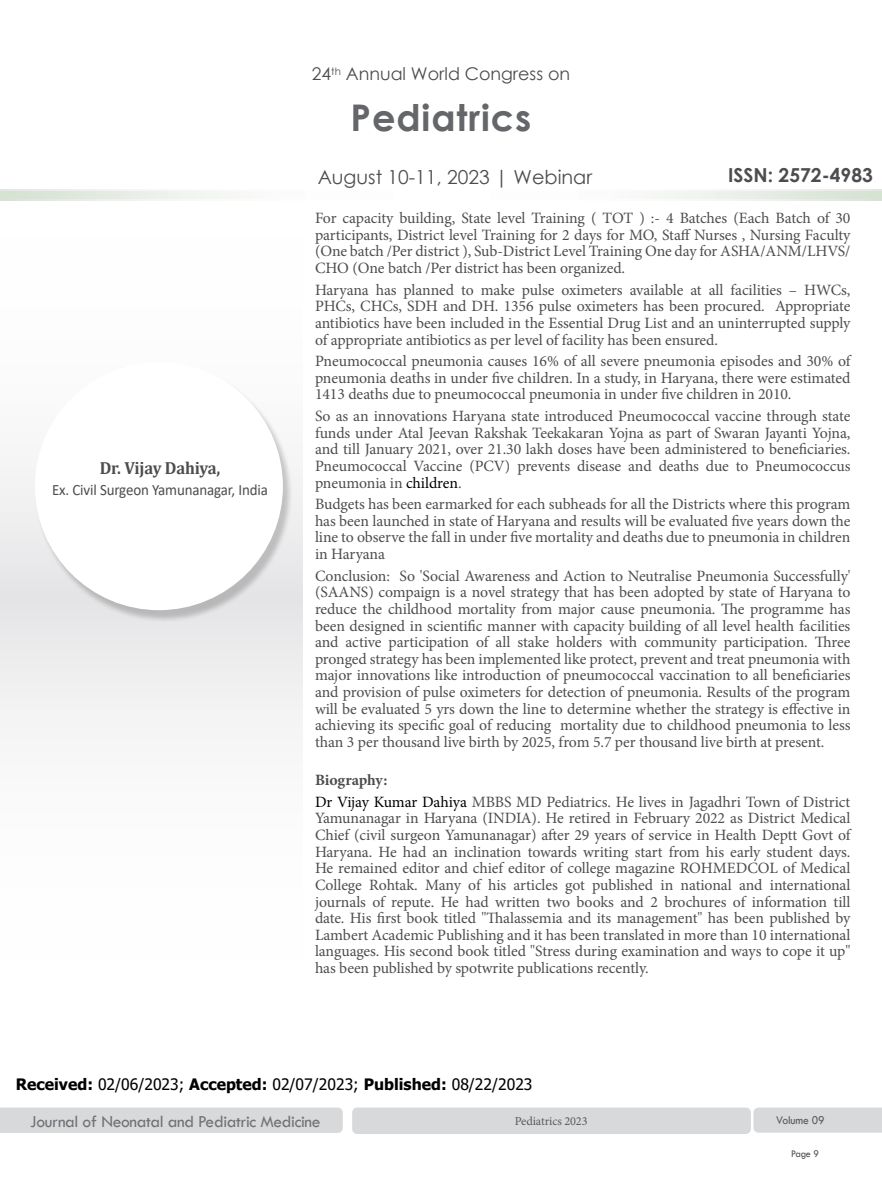
<style>
.page{position:relative;width:882px;height:1197px;background:#fff}
.page>*{position:absolute;margin:0;border:0;box-sizing:border-box;transform-origin:0 0}
.t1{font:700 36.75px "Century Gothic";letter-spacing:.025em;color:#656669}
.t2{font:19.25px "Century Gothic";color:#4d4d4f}
.t3{font:700 19.25px "Century Gothic";color:#4d4d4f}
.t4{font:17.5px "Tw Cen";letter-spacing:-.02em;color:#717275}
.t5{font:17.5px "Century Gothic";color:#4d4d4f}
.t6{font:700 17.5px "Cambria";letter-spacing:-.01em;color:#4d4d4f;scale:.95 1}
.t7{font:15.75px/16.6px "Minion Pro";letter-spacing:-.005em;color:#4d4d4f;text-align:justify}
.t8{font:15.75px "Tahoma";color:#000}
.t9{font:15.75px "Calibri";letter-spacing:-.01em;color:#4d4d4f;scale:.95 1}
.t10{font:12.25px "Minion Pro";letter-spacing:-.01em;color:#58595b}
.t11{font:12.25px "Tw Cen";letter-spacing:-.01em;color:#58595b;scale:.95 1}
.t12{font:10.5px "Tw Cen";color:#4d4d4f;scale:.95 1}
.s1{color:#000}
.s2{font-weight:700}
</style>
<div class="page">
<svg style="left:0;top:189px;width:882px;height:3px"></svg>
<div style="left:0;top:597px;width:302px;height:393px;background:linear-gradient(to bottom,#eaeaeb,#fff)"></div>
<div style="left:0;top:205px;width:302px;height:392px;background:linear-gradient(to bottom,#fff,#eaeaeb)"></div>
<div style="left:0;top:1108px;width:343px;height:25px;background:#d7d9da"></div>
<div style="left:352px;top:1108px;width:399px;height:26px;background:#d7d9da;border-radius:5px"></div>
<div style="left:753px;top:1108px;width:129px;height:25px;background:#d7d9da"></div>
<svg style="left:0;top:192px;width:882px;height:9px;fill:#f6f8f5"></svg>
<div style="left:35px;top:364px;width:257px;height:258px;background:#000;opacity:.2"></div>
<div style="left:35px;top:362px;width:248px;height:248px;background:#fff;border-radius:50%"></div>
<p class="t5" style="left:312px;top:62px;width:260px">24<sup>th</sup> Annual World Congress on</p>
<p class="t6" style="left:100px;top:456px;width:129px">Dr. Vijay Dahiya,</p>
<p class="t9" style="left:52px;top:479px;width:229px">Ex. Civil Surgeon Yamunanagar, India</p>
<h1 class="t1" style="left:351px;top:90px;width:182px">Pediatrics</h1>
<p class="t2" style="left:318px;top:164px;width:276px">August 10-11, 2023 | Webinar</p>
<p class="t3" style="left:728px;top:161px;width:146px">ISSN: 2572-4983</p>
<p class="t7" style="left:315px;top:210px;width:537px">For capacity building, State level Training ( TOT ) :- 4 Batches (Each Batch of 30 participants, District level Training for 2 days for MO, Staff Nurses , Nursing Faculty (One batch /Per district ), Sub-District Level Training One day for ASHA/ANM/LHVS/ CHO (One batch /Per district has been organized.</p>
<p class="t7" style="left:315px;top:281px;width:537px">Haryana has planned to make pulse oximeters available at all facilities – HWCs, PHCs, CHCs, SDH and DH. 1356 pulse oximeters has been procured. Appropriate antibiotics have been included in the Essential Drug List and an uninterrupted supply of appropriate antibiotics as per level of facility has been ensured.</p>
<p class="t7" style="left:315px;top:353px;width:537px">Pneumococcal pneumonia causes 16% of all severe pneumonia episodes and 30% of pneumonia deaths in under five children. In a study, in Haryana, there were estimated 1413 deaths due to pneumococcal pneumonia in under five children in 2010.</p>
<p class="t7" style="left:315px;top:408px;width:537px">So as an innovations Haryana state introduced Pneumococcal vaccine through state funds under Atal Jeevan Rakshak Teekakaran Yojna as part of Swaran Jayanti Yojna, and till January 2021, over 21.30 lakh doses have been administered to beneficiaries.<br>Pneumococcal Vaccine (PCV) prevents disease and deaths due to Pneumococcus pneumonia in <span class="s1">children</span>.</p>
<p class="t7" style="left:315px;top:496px;width:537px">Budgets has been earmarked for each subheads for all the Districts where this program has been launched in state of Haryana and results will be evaluated five years down the line to observe the fall in under five mortality and deaths due to pneumonia in children in Haryana</p>
<p class="t7" style="left:315px;top:567px;width:537px">Conclusion: So 'Social Awareness and Action to Neutralise Pneumonia Successfully' (SAANS) compaign is a novel strategy that has been adopted by state of Haryana to reduce the childhood mortality from major cause pneumonia. The programme has been designed in scientific manner with capacity building of all level health facilities and active participation of all stake holders with community participation. Three pronged strategy has been implemented like protect, prevent and treat pneumonia with major innovations like introduction of pneumococcal vaccination to all beneficiaries and provision of pulse oximeters for detection of pneumonia. Results of the program will be evaluated 5 yrs down the line to determine whether the strategy is effective in achieving its specific goal of reducing mortality due to childhood pneumonia to less than 3 per thousand live birth by 2025, from 5.7 per thousand live birth at present.</p>
<p class="t7" style="left:315px;top:769px;width:537px;line-height:21.5px"><span class="s2">Biography:<br></span><span class="s1">Dr Vijay Kumar Dahiya</span> MBBS MD Pediatrics. He lives in Jagadhri Town of District</p>
<p class="t7" style="left:315px;top:810px;width:537px">Yamunanagar in Haryana (INDIA). He retired in February 2022 as District Medical Chief (civil surgeon Yamunanagar) after 29 years of service in Health Deptt Govt of Haryana. He had an inclination towards writing start from his early student days.<br>He remained editor and chief editor of college magazine ROHMEDCOL of Medical College Rohtak. Many of his articles got published in national and international journals of repute. He had written two books and 2 brochures of information till date. His first book titled "Thalassemia and its management" has been published by Lambert Academic Publishing and it has been translated in more than 10 international languages. His second book titled "Stress during examination and ways to cope it up" has been published by spotwrite publications recently.</p>
<p class="t8" style="left:16px;top:1074px;width:518px"><span class="s2">Received:</span> 02/06/2023; <span class="s2">Accepted:</span> 02/07/2023; <span class="s2">Published:</span> 08/22/2023</p>
<p class="t4" style="left:30px;top:1111px;width:292px">Journal of Neonatal and Pediatric Medicine</p>
<p class="t10" style="left:515px;top:1113px;width:74px">Pediatrics 2023</p>
<p class="t11" style="left:776px;top:1113px;width:53px">Volume 09</p>
<p class="t12" style="left:791px;top:1147px;width:31px">Page 9</p>
</div>
